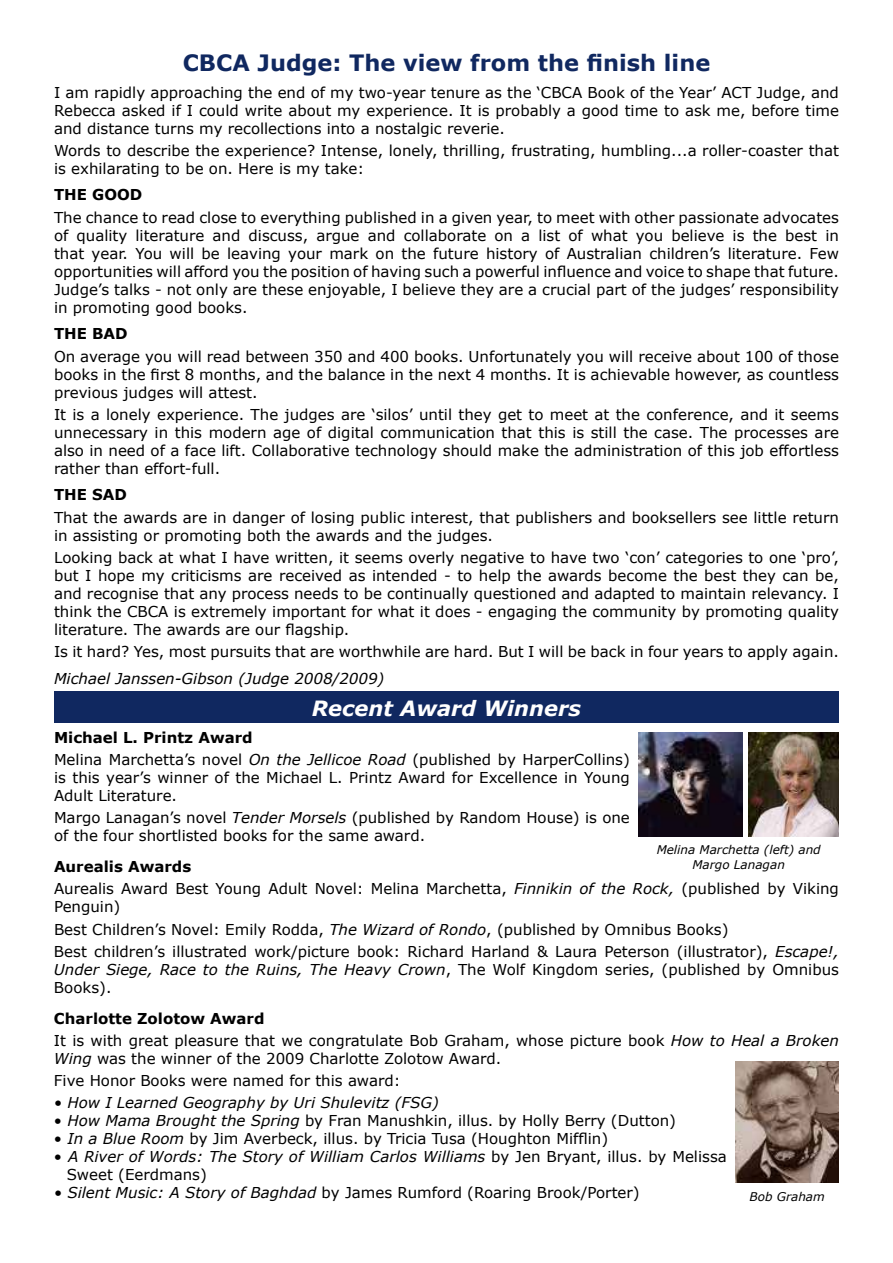
<style>
.page{position:relative;width:893px;height:1263px;background:#fff}
.page>*{position:absolute;margin:0;border:0;box-sizing:border-box;transform-origin:0 0}
.t1{font:700 22.5px "Verdana";color:#102860}
.t2{font:italic 700 21px "Verdana";color:#fff}
.t3{font:15px/18px "Verdana";color:#000}
.t4{font:italic 15px/18px "Verdana";color:#000}
.t5{font:700 15px "Verdana";color:#000}
.t6{font:italic 12px/14.4px "Verdana";color:#000;text-align:center}
.s1{font-weight:700}
.s2{font-style:italic}
.s3{font-style:normal}
</style>
<div class="page">
<div style="left:54px;top:691px;width:785px;height:32px;background:#102860"></div>
<img style="left:638px;top:732px;width:104px;height:105px">
<img style="left:749px;top:732px;width:90px;height:105px">
<img style="left:735px;top:1061px;width:104px;height:122px">
<h1 class="t1" style="left:183px;top:48px;width:529px">CBCA Judge: The view from the finish line</h1>
<p class="t3" style="left:54px;top:83px;width:786px;text-align:justify">I am rapidly approaching the end of my two-year tenure as the ‘CBCA Book of the Year’ ACT Judge, and Rebecca asked if I could write about my experience. It is probably a good time to ask me, before time and distance turns my recollections into a nostalgic reverie.</p>
<p class="t3" style="left:54px;top:142px;width:786px">Words to describe the experience? Intense, lonely, thrilling, frustrating, humbling...a roller-coaster that is exhilarating to be on. Here is my take:</p>
<p class="t5" style="left:54px;top:185px;width:90px">THE GOOD</p>
<p class="t3" style="left:54px;top:208px;width:786px;text-align:justify">The chance to read close to everything published in a given year, to meet with other passionate advocates of quality literature and discuss, argue and collaborate on a list of what you believe is the best in that year. You will be leaving your mark on the future history of Australian children’s literature. Few opportunities will afford you the position of having such a powerful influence and voice to shape that future.<br>Judge’s talks - not only are these enjoyable, I believe they are a crucial part of the judges’ responsibility in promoting good books.</p>
<p class="t5" style="left:54px;top:324px;width:75px">THE BAD</p>
<p class="t3" style="left:54px;top:347px;width:786px;text-align:justify">On average you will read between 350 and 400 books. Unfortunately you will receive about 100 of those books in the first 8 months, and the balance in the next 4 months. It is achievable however, as countless previous judges will attest.</p>
<p class="t3" style="left:54px;top:405px;width:786px;text-align:justify">It is a lonely experience. The judges are ‘silos’ until they get to meet at the conference, and it seems unnecessary in this modern age of digital communication that this is still the case. The processes are also in need of a face lift. Collaborative technology should make the administration of this job effortless rather than effort-full.</p>
<p class="t5" style="left:54px;top:485px;width:74px">THE SAD</p>
<p class="t3" style="left:54px;top:508px;width:786px">That the awards are in danger of losing public interest, that publishers and booksellers see little return in assisting or promoting both the awards and the judges.</p>
<p class="t3" style="left:54px;top:548px;width:786px;text-align:justify">Looking back at what I have written, it seems overly negative to have two ‘con’ categories to one ‘pro’, but I hope my criticisms are received as intended - to help the awards become the best they can be, and recognise that any process needs to be continually questioned and adapted to maintain relevancy. I think the CBCA is extremely important for what it does - engaging the community by promoting quality literature. The awards are our flagship.</p>
<p class="t3" style="left:54px;top:643px;width:786px">Is it hard? Yes, most pursuits that are worthwhile are hard. But I will be back in four years to apply again.</p>
<p class="t4" style="left:54px;top:669px;width:332px">Michael Janssen-Gibson (Judge 2008/2009)</p>
<h2 class="t2" style="left:312px;top:695px;width:271px">Recent Award Winners</h2>
<p class="t3" style="left:54px;top:726px;width:577px;line-height:22.2px"><span class="s1">Michael L. Printz Award<br></span>Melina Marchetta’s novel <span class="s2">On the Jellicoe Road</span> (published by HarperCollins)</p>
<p class="t3" style="left:54px;top:769px;width:577px">is this year’s winner of the Michael L. Printz Award for Excellence in Young<br>Adult Literature.</p>
<p class="t3" style="left:54px;top:809px;width:577px">Margo Lanagan’s novel <span class="s2">Tender Morsels</span> (published by Random House) is one of the four shortlisted books for the same award.</p>
<p class="t3" style="left:54px;top:856px;width:786px;line-height:22.2px"><span class="s1">Aurealis Awards<br></span>Aurealis Award Best Young Adult Novel: Melina Marchetta, <span class="s2">Finnikin of the Rock,</span> (published by Viking</p>
<p class="t3" style="left:54px;top:896px;width:786px;line-height:22.2px">Penguin)<br>Best Children’s Novel: Emily Rodda, <span class="s2">The Wizard of Rondo</span>, (published by Omnibus Books)<br>Best children’s illustrated work/picture book: Richard Harland &amp; Laura Peterson (illustrator), <span class="s2">Escape!,</span></p>
<p class="t3" style="left:54px;top:960px;width:786px"><span class="s2">Under Siege, Race to the Ruins, The Heavy Crown</span>, The Wolf Kingdom series, (published by Omnibus<br>Books).</p>
<p class="t3" style="left:54px;top:1007px;width:786px;line-height:22.2px"><span class="s1">Charlotte Zolotow Award<br></span>It is with great pleasure that we congratulate Bob Graham, whose picture book <span class="s2">How to Heal a Broken</span></p>
<p class="t3" style="left:54px;top:1047px;width:449px;line-height:22.2px"><span class="s2">Wing</span> was the winner of the 2009 Charlotte Zolotow Award.<br>Five Honor Books were named for this award:</p>
<p class="t4" style="left:54px;top:1094px;width:386px">• How I Learned Geography by Uri Shulevitz (FSG)</p>
<p class="t3" style="left:54px;top:1112px;width:624px">• <span class="s2">How Mama Brought the Spring</span> by Fran Manushkin, illus. by Holly Berry (Dutton)</p>
<p class="t3" style="left:54px;top:1130px;width:556px">• <span class="s2">In a Blue Room</span> by Jim Averbeck, illus. by Tricia Tusa (Houghton Mifflin)</p>
<p class="t4" style="left:67px;top:1148px;width:662px;text-indent:-13px"><span class="s3">•</span> A River of Words: The Story of William Carlos Williams <span class="s3">by Jen Bryant, illus. by Melissa<br>Sweet (Eerdmans)</span></p>
<p class="t3" style="left:54px;top:1184px;width:587px">• <span class="s2">Silent Music: A Story of Baghdad</span> by James Rumford (Roaring Brook/Porter)</p>
<p class="t6" style="left:657px;top:843px;width:166px">Melina Marchetta (left) and<br>Margo Lanagan</p>
<p class="t6" style="left:749px;top:1189px;width:77px">Bob Graham</p>
</div>
